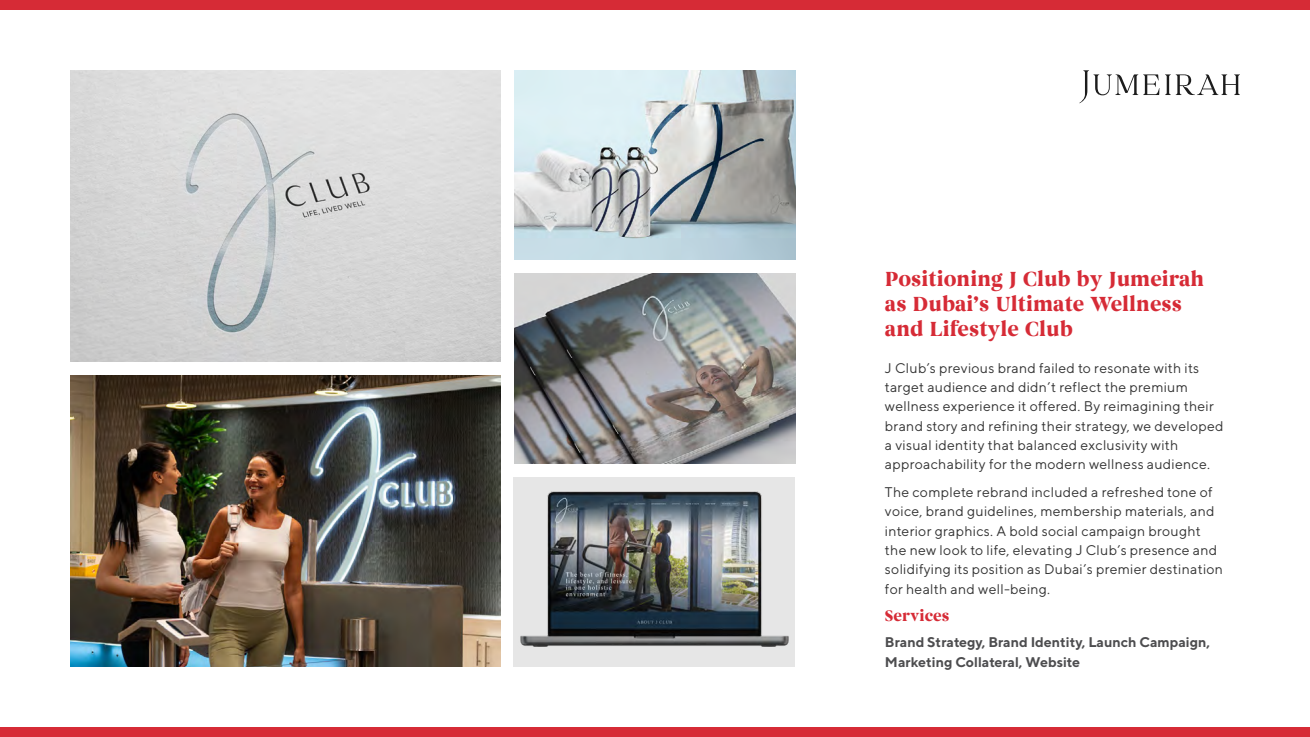
<style>
.page{position:relative;width:1310px;height:737px;background:#fff}
.page>*{position:absolute;margin:0;border:0;box-sizing:border-box;transform-origin:0 0}
.t1{font:700 21px/25.2px "Begum W03";color:#d62b36}
.t2{font:700 15.75px "Begum W03";color:#d62b36}
.t3{font:14px/19.2px "TT Norms";letter-spacing:.02em;color:#333}
.t4{font:700 14px/19.2px "TT Norms";color:#4d4d4f}
</style>
<div class="page">
<div style="left:0;top:0;width:1310px;height:10px;background:#d62b36"></div>
<div style="left:0;top:727px;width:1310px;height:10px;background:#d62b36"></div>
<img style="left:70px;top:375px;width:430px;height:291px">
<img style="left:513px;top:477px;width:282px;height:189px">
<img style="left:514px;top:274px;width:282px;height:189px">
<img style="left:514px;top:70px;width:282px;height:190px">
<img style="left:70px;top:70px;width:430px;height:291px">
<svg style="left:1079px;top:70px;width:161px;height:33px"></svg>
<h1 class="t1" style="left:885px;top:267px;width:321px">Positioning J Club by Jumeirah as Dubai’s Ultimate Wellness and Lifestyle Club</h1>
<p class="t3" style="left:885px;top:358px;width:340px">J Club’s previous brand failed to resonate with its target audience and didn’t reflect the premium wellness experience it offered. By reimagining their brand story and refining their strategy, we developed a visual identity that balanced exclusivity with approachability for the modern wellness audience.</p>
<p class="t3" style="left:885px;top:482px;width:340px">The complete rebrand included a refreshed tone of voice, brand guidelines, membership materials, and interior graphics. A bold social campaign brought the new look to life, elevating J Club’s presence and solidifying its position as Dubai’s premier destination for health and well-being.</p>
<p class="t2" style="left:885px;top:606px;width:66px">Services</p>
<p class="t4" style="left:885px;top:632px;width:327px">Brand Strategy, Brand Identity, Launch Campaign,<br>Marketing Collateral, Website</p>
</div>
